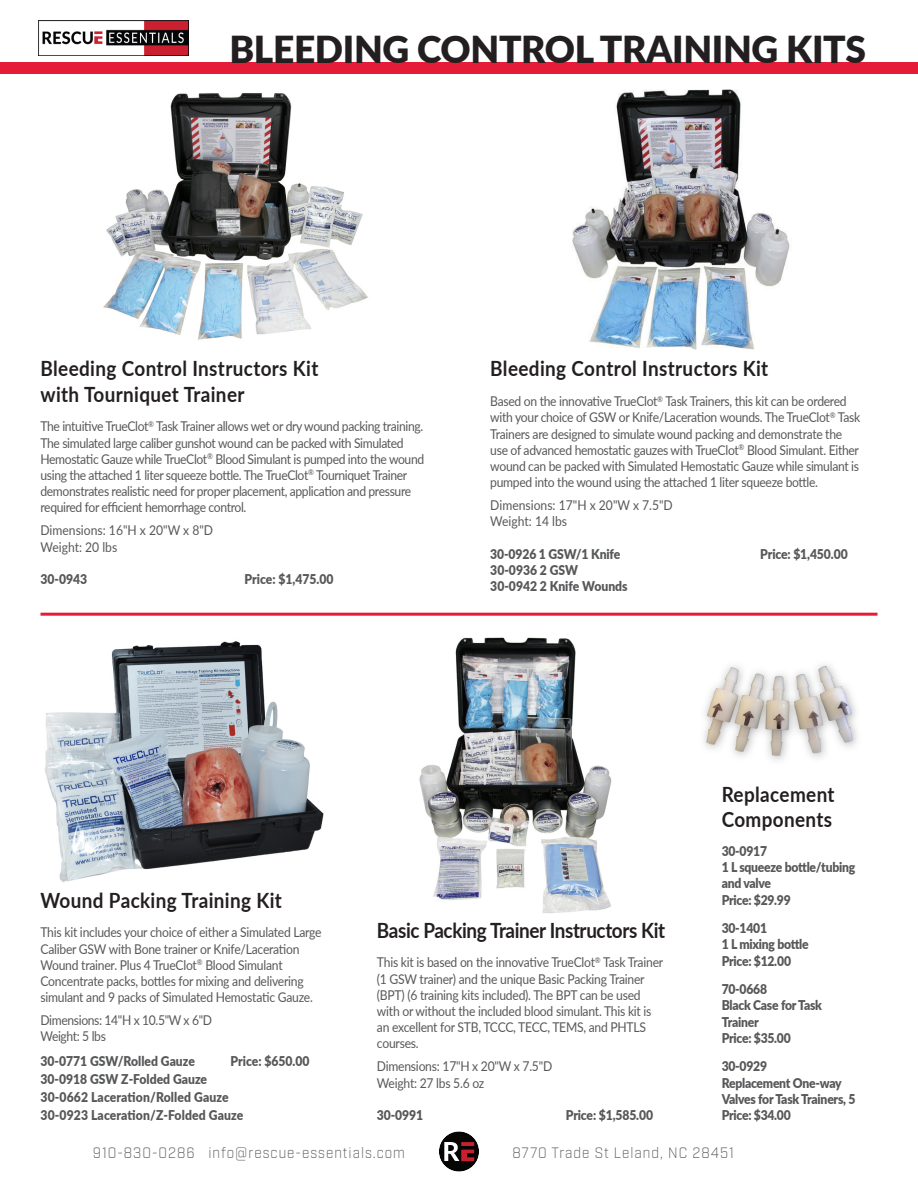
<style>
.page{position:relative;width:918px;height:1188px;background:#fff}
.page>*{position:absolute;margin:0;border:0;box-sizing:border-box;transform-origin:0 0}
.t1{font:900 37.2px "Lato";letter-spacing:-.01em;color:#231f20}
.Body_Copy{font:700 21px/25.2px "Lato";letter-spacing:.02em;color:#231f20;scale:.9 1}
.Body_Copy-2{font:700 21px "Lato";letter-spacing:-.02em;color:#231f20;scale:.9 1}
.t2{font:300 15px "Industry";letter-spacing:.075em;color:#57585a;scale:.9 1}
.t3{font:13.5px/16.2px "Lato";letter-spacing:-.025em;color:#57585a;scale:.9 1}
.Body_Copy-3{font:900 13.5px/16.2px "Lato";letter-spacing:-.015em;color:#57585a;scale:.9 1}
.t4{font:13.5px/16.2px "Lato";color:#57585a;scale:.9 1}
.Body_Copy-4{font:900 13.5px "Lato";letter-spacing:.01em;color:#57585a;scale:.9 1}
</style>
<div class="page">
<svg style="left:45px;top:641px;width:279px;height:241px"></svg>
<img style="left:419px;top:637px;width:193px;height:276px">
<div style="left:439px;top:1131px;width:40px;height:41px;background:#050504;border-radius:50%"></div>
<svg style="left:444px;top:1142px;width:30px;height:19px"></svg>
<img style="left:103px;top:93px;width:265px;height:247px">
<img style="left:572px;top:90px;width:218px;height:259px">
<hr style="left:40px;top:613px;width:838px;height:3px;background:#e51c37">
<div style="left:0;top:63px;width:918px;height:11px;background:#e51c37"></div>
<img style="left:39px;top:21px;width:149px;height:34px">
<img style="left:704px;top:664px;width:153px;height:97px">
<p class="t1" style="left:230px;top:21px;width:638px">BLEEDING CONTROL TRAINING KITS</p>
<p class="Body_Copy" style="left:40px;top:355px;width:310px">Bleeding Control Instructors Kit with Tourniquet Trainer</p>
<p class="t3" style="left:40px;top:418px;width:428px">The intuitive TrueClot<sup>®</sup> Task Trainer allows wet or dry wound packing training.<br>The simulated large caliber gunshot wound can be packed with Simulated Hemostatic Gauze while TrueClot<sup>®</sup> Blood Simulant is pumped into the wound using the attached 1 liter squeeze bottle. The TrueClot<sup>®</sup> Tourniquet Trainer demonstrates realistic need for proper placement, application and pressure required for efficient hemorrhage control.</p>
<p class="t4" style="left:40px;top:522px;width:193px">Dimensions: 16"H x 20"W x 8"D</p>
<p class="t4" style="left:40px;top:538px;width:87px">Weight: 20 lbs</p>
<p class="Body_Copy-3" style="left:40px;top:570px;width:54px">30-0943</p>
<p class="Body_Copy-3" style="left:245px;top:570px;width:100px">Price: $1,475.00</p>
<p class="Body_Copy" style="left:490px;top:355px;width:310px">Bleeding Control Instructors Kit</p>
<p class="t3" style="left:490px;top:393px;width:413px">Based on the innovative TrueClot<sup>®</sup> Task Trainers, this kit can be ordered with your choice of GSW or Knife/Laceration wounds. The TrueClot<sup>®</sup> Task Trainers are designed to simulate wound packing and demonstrate the use of advanced hemostatic gauzes with TrueClot<sup>®</sup> Blood Simulant. Either wound can be packed with Simulated Hemostatic Gauze while simulant is pumped into the wound using the attached 1 liter squeeze bottle.</p>
<p class="t4" style="left:490px;top:497px;width:204px">Dimensions: 17"H x 20"W x 7.5"D<br>Weight: 14 lbs</p>
<p class="Body_Copy-3" style="left:490px;top:545px;width:146px">30-0926 1 GSW/1 Knife</p>
<p class="Body_Copy-3" style="left:760px;top:545px;width:99px">Price: $1,450.00</p>
<p class="Body_Copy-3" style="left:490px;top:561px;width:99px">30-0936 2 GSW</p>
<p class="Body_Copy-3" style="left:490px;top:578px;width:154px">30-0942 2 Knife Wounds</p>
<p class="Body_Copy" style="left:40px;top:886px;width:270px">Wound Packing Training Kit</p>
<p class="t3" style="left:40px;top:924px;width:314px">This kit includes your choice of either a Simulated Large Caliber GSW with Bone trainer or Knife/Laceration Wound trainer. Plus 4 TrueClot<sup>®</sup> Blood Simulant Concentrate packs, bottles for mixing and delivering simulant and 9 packs of Simulated Hemostatic Gauze.</p>
<p class="t3" style="left:40px;top:1011px;width:192px">Dimensions: 14"H x 10.5"W x 6"D<br>Weight: 5 lbs</p>
<p class="Body_Copy-3" style="left:40px;top:1052px;width:173px">30-0771 GSW/Rolled Gauze</p>
<p class="Body_Copy-3" style="left:231px;top:1052px;width:89px">Price: $650.00</p>
<p class="Body_Copy-3" style="left:40px;top:1070px;width:187px">30-0918 GSW Z-Folded Gauze</p>
<p class="Body_Copy-4" style="left:40px;top:1087px;width:211px">30-0662 Laceration/Rolled Gauze</p>
<p class="Body_Copy-4" style="left:40px;top:1105px;width:227px">30-0923 Laceration/Z-Folded Gauze</p>
<p class="Body_Copy-2" style="left:377px;top:915px;width:322px">Basic Packing Trainer Instructors Kit</p>
<p class="t3" style="left:377px;top:954px;width:320px">This kit is based on the innovative TrueClot<sup>®</sup> Task Trainer (1 GSW trainer) and the unique Basic Packing Trainer (BPT) (6 training kits included). The BPT can be used with or without the included blood simulant. This kit is an excellent for STB, TCCC, TECC, TEMS, and PHTLS courses.</p>
<p class="t3" style="left:377px;top:1058px;width:196px">Dimensions: 17"H x 20"W x 7.5"D<br>Weight: 27 lbs 5.6 oz</p>
<p class="Body_Copy-3" style="left:377px;top:1106px;width:53px">30-0991</p>
<p class="Body_Copy-3" style="left:566px;top:1106px;width:99px">Price: $1,585.00</p>
<p class="Body_Copy" style="left:722px;top:781px;width:127px">Replacement<br>Components</p>
<p class="Body_Copy-3" style="left:722px;top:842px;width:150px">30-0917<br>1 L squeeze bottle/tubing and valve<br>Price: $29.99</p>
<p class="Body_Copy-3" style="left:722px;top:920px;width:98px">30-1401<br>1 L mixing bottle<br>Price: $12.00</p>
<p class="Body_Copy-3" style="left:722px;top:981px;width:113px">70-0668<br>Black Case for Task<br>Trainer<br>Price: $35.00</p>
<p class="Body_Copy-3" style="left:722px;top:1058px;width:150px">30-0929<br>Replacement One-way<br>Valves for Task Trainers, 5<br>Price: $34.00</p>
<p class="t2" style="left:93px;top:1144px;width:348px">910-830-0286 info@rescue-essentials.com</p>
<p class="t2" style="left:512px;top:1144px;width:248px">8770 Trade St Leland, NC 28451</p>
</div>
